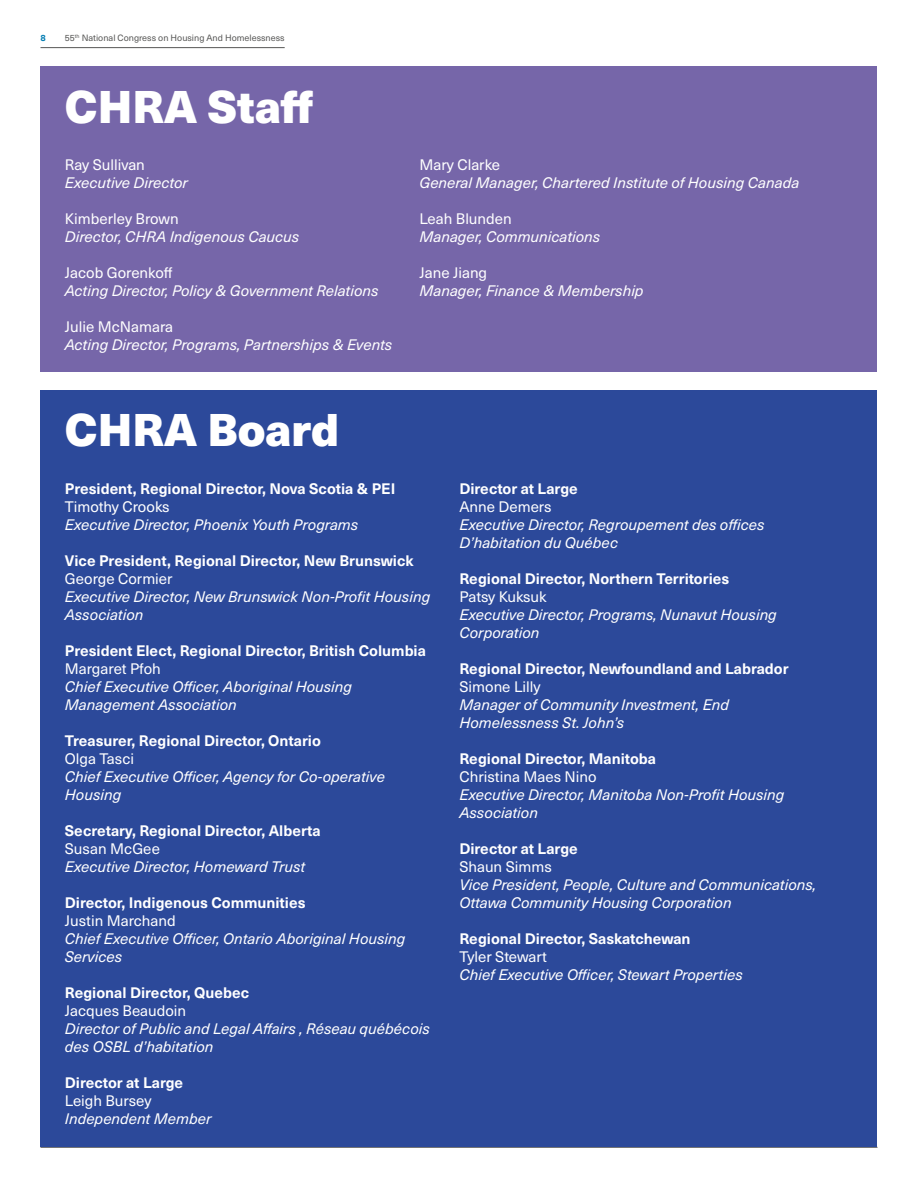
<style>
.page{position:relative;width:918px;height:1188px;background:#fff}
.page>*{position:absolute;margin:0;border:0;box-sizing:border-box;transform-origin:0 0}
.t1{font:900 45px "Neue Haas Unica W1 G";color:#fff}
.t2{font:italic 15px/18px "Neue Haas Unica W1 G";color:#fff}
.t3{font:700 15px "Neue Haas Unica W1 G";color:#fff}
.t4{font:15px "Neue Haas Unica W1 G";color:#fff}
.t5{font:9px "Neue Haas Unica W1 G";color:#575756}
.t6{font:700 9px "Neue Haas Unica W1 G";color:#007cb2}
</style>
<div class="page">
<hr style="left:40px;top:47px;width:245px;height:1px;background:#575756">
<hr style="left:40px;top:1147px;width:838px;height:1px;background:#575756">
<div style="left:40px;top:390px;width:838px;height:756px;background:#2c499a"></div>
<div style="left:40px;top:67px;width:838px;height:305px;background:#7666a9"></div>
<p class="t6" style="left:40px;top:30px;width:7px">8</p>
<p class="t5" style="left:65px;top:31px;width:221px">55<sup>th</sup> National Congress on Housing And Homelessness</p>
<h1 class="t1" style="left:65px;top:71px;width:250px">CHRA Staff</h1>
<p class="t4" style="left:65px;top:154px;width:82px">Ray Sullivan</p>
<p class="t2" style="left:65px;top:173px;width:125px">Executive Director</p>
<p class="t4" style="left:65px;top:208px;width:115px">Kimberley Brown</p>
<p class="t2" style="left:65px;top:227px;width:236px">Director, CHRA Indigenous Caucus</p>
<p class="t4" style="left:65px;top:262px;width:109px">Jacob Gorenkoff</p>
<p class="t2" style="left:65px;top:281px;width:315px">Acting Director, Policy &amp; Government Relations</p>
<p class="t4" style="left:65px;top:316px;width:110px">Julie McNamara</p>
<p class="t2" style="left:65px;top:335px;width:329px">Acting Director, Programs, Partnerships &amp; Events</p>
<p class="t4" style="left:419px;top:154px;width:82px">Mary Clarke</p>
<p class="t2" style="left:419px;top:173px;width:381px">General Manager, Chartered Institute of Housing Canada</p>
<p class="t4" style="left:419px;top:208px;width:94px">Leah Blunden</p>
<p class="t2" style="left:419px;top:227px;width:182px">Manager, Communications</p>
<p class="t4" style="left:419px;top:262px;width:69px">Jane Jiang</p>
<p class="t2" style="left:419px;top:281px;width:226px">Manager, Finance &amp; Membership</p>
<h1 class="t1" style="left:65px;top:394px;width:276px">CHRA Board</h1>
<p class="t3" style="left:65px;top:477px;width:332px">President, Regional Director, Nova Scotia &amp; PEI</p>
<p class="t4" style="left:65px;top:495px;width:106px">Timothy Crooks</p>
<p class="t2" style="left:65px;top:515px;width:295px">Executive Director, Phoenix Youth Programs</p>
<p class="t3" style="left:65px;top:549px;width:350px">Vice President, Regional Director, New Brunswick</p>
<p class="t4" style="left:65px;top:567px;width:109px">George Cormier</p>
<p class="t2" style="left:65px;top:587px;width:367px">Executive Director, New Brunswick Non-Profit Housing<br>Association</p>
<p class="t3" style="left:65px;top:639px;width:363px">President Elect, Regional Director, British Columbia</p>
<p class="t4" style="left:65px;top:657px;width:97px">Margaret Pfoh</p>
<p class="t2" style="left:65px;top:677px;width:289px">Chief Executive Officer, Aboriginal Housing<br>Management Association</p>
<p class="t3" style="left:65px;top:729px;width:258px">Treasurer, Regional Director, Ontario</p>
<p class="t4" style="left:65px;top:747px;width:71px">Olga Tasci</p>
<p class="t2" style="left:65px;top:767px;width:322px">Chief Executive Officer, Agency for Co-operative<br>Housing</p>
<p class="t3" style="left:65px;top:819px;width:257px">Secretary, Regional Director, Alberta</p>
<p class="t4" style="left:65px;top:837px;width:97px">Susan McGee</p>
<p class="t2" style="left:65px;top:857px;width:242px">Executive Director, Homeward Trust</p>
<p class="t3" style="left:65px;top:891px;width:242px">Director, Indigenous Communities</p>
<p class="t4" style="left:65px;top:909px;width:112px">Justin Marchand</p>
<p class="t2" style="left:65px;top:929px;width:342px">Chief Executive Officer, Ontario Aboriginal Housing<br>Services</p>
<p class="t3" style="left:65px;top:981px;width:186px">Regional Director, Quebec</p>
<p class="t4" style="left:65px;top:999px;width:123px">Jacques Beaudoin</p>
<p class="t2" style="left:65px;top:1019px;width:367px">Director of Public and Legal Affairs , Réseau québécois des OSBL d’habitation</p>
<p class="t3" style="left:65px;top:1071px;width:120px">Director at Large</p>
<p class="t4" style="left:65px;top:1089px;width:88px">Leigh Bursey</p>
<p class="t2" style="left:65px;top:1109px;width:148px">Independent Member</p>
<p class="t3" style="left:459px;top:477px;width:120px">Director at Large</p>
<p class="t4" style="left:459px;top:495px;width:94px">Anne Demers</p>
<p class="t2" style="left:459px;top:515px;width:307px">Executive Director, Regroupement des offices<br>D’habitation du Québec</p>
<p class="t3" style="left:459px;top:567px;width:271px">Regional Director, Northern Territories</p>
<p class="t4" style="left:459px;top:585px;width:89px">Patsy Kuksuk</p>
<p class="t2" style="left:459px;top:605px;width:319px">Executive Director, Programs, Nunavut Housing<br>Corporation</p>
<p class="t3" style="left:459px;top:657px;width:331px">Regional Director, Newfoundland and Labrador</p>
<p class="t4" style="left:459px;top:675px;width:83px">Simone Lilly</p>
<p class="t2" style="left:459px;top:695px;width:271px">Manager of Community Investment, End<br>Homelessness St. John’s</p>
<p class="t3" style="left:459px;top:747px;width:198px">Regional Director, Manitoba</p>
<p class="t4" style="left:459px;top:765px;width:139px">Christina Maes Nino</p>
<p class="t2" style="left:459px;top:785px;width:327px">Executive Director, Manitoba Non-Profit Housing<br>Association</p>
<p class="t3" style="left:459px;top:837px;width:120px">Director at Large</p>
<p class="t4" style="left:459px;top:855px;width:94px">Shaun Simms</p>
<p class="t2" style="left:459px;top:875px;width:358px">Vice President, People, Culture and Communications,<br>Ottawa Community Housing Corporation</p>
<p class="t3" style="left:459px;top:927px;width:233px">Regional Director, Saskatchewan</p>
<p class="t4" style="left:459px;top:945px;width:89px">Tyler Stewart</p>
<p class="t2" style="left:459px;top:965px;width:285px">Chief Executive Officer, Stewart Properties</p>
</div>
